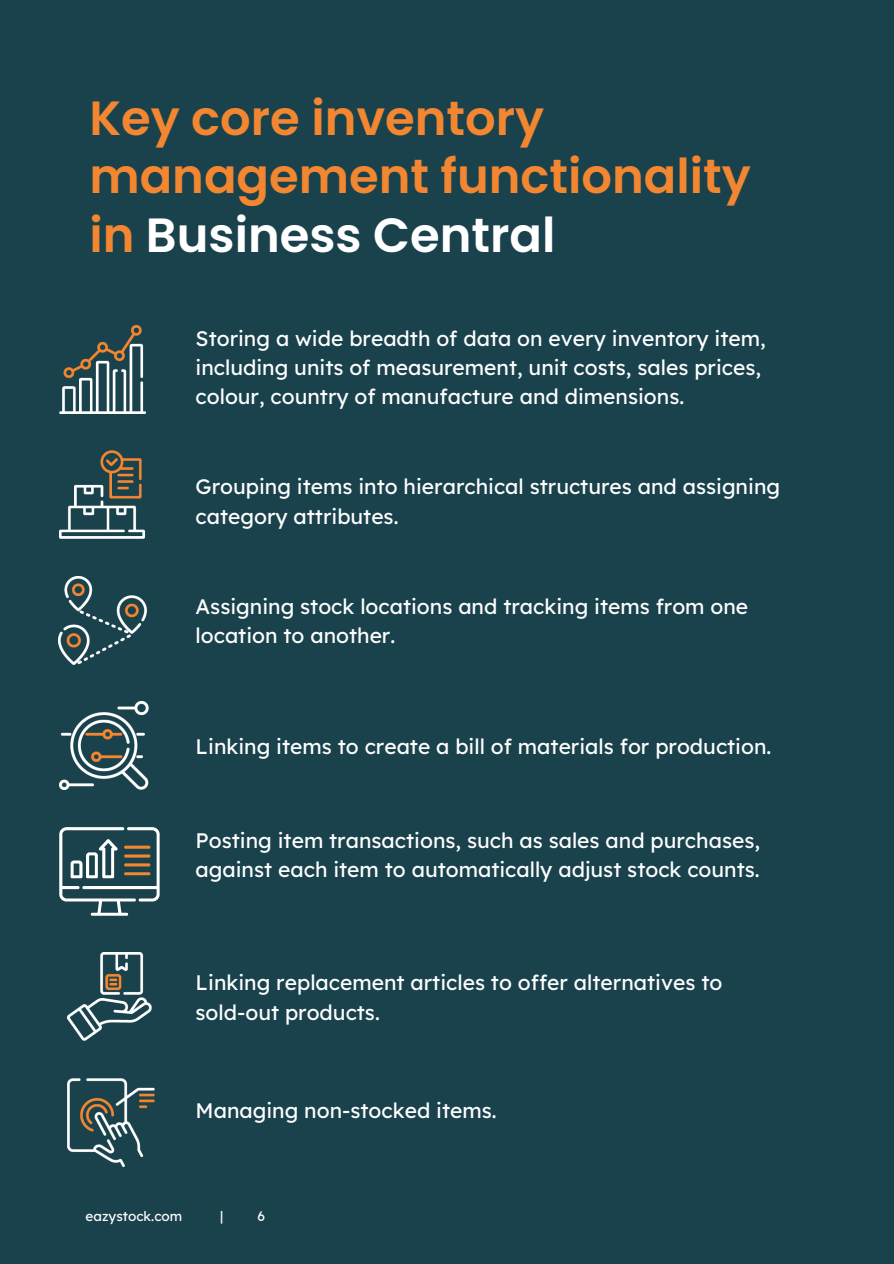
<style>
.page{position:relative;width:894px;height:1264px;background:#fff}
.page>*{position:absolute;margin:0;border:0;box-sizing:border-box;transform-origin:0 0}
.t1{font:600 48px/58.5px "Poppins";color:#f38630}
.t2{font:21px/29.2px "Lexend";color:#fff}
.t3{font:13.5px "Lexend";color:#fff}
.s1{color:#fff}
</style>
<div class="page">
<div style="left:0;top:0;width:893px;height:1263px;background:#1a424c"></div>
<img style="left:59px;top:325px;width:87px;height:88px">
<img style="left:59px;top:451px;width:86px;height:87px">
<img style="left:58px;top:576px;width:88px;height:88px">
<img style="left:59px;top:702px;width:89px;height:87px">
<img style="left:59px;top:827px;width:100px;height:88px">
<img style="left:67px;top:952px;width:84px;height:88px">
<img style="left:67px;top:1078px;width:88px;height:88px">
<p class="t1" style="left:89px;top:89px;width:662px">Key core inventory management functionality in <span class="s1">Business Central</span></p>
<p class="t2" style="left:195px;top:323px;width:571px">Storing a wide breadth of data on every inventory item, including units of measurement, unit costs, sales prices, colour, country of manufacture and dimensions.</p>
<h2 class="t2" style="left:195px;top:472px;width:586px">Grouping items into hierarchical structures and assigning category attributes.</h2>
<p class="t2" style="left:195px;top:591px;width:554px">Assigning stock locations and tracking items from one location to another.</p>
<h2 class="t2" style="left:195px;top:731px;width:577px">Linking items to create a bill of materials for production.</h2>
<p class="t2" style="left:195px;top:825px;width:565px">Posting item transactions, such as sales and purchases, against each item to automatically adjust stock counts.</p>
<h2 class="t2" style="left:195px;top:967px;width:528px">Linking replacement articles to offer alternatives to sold-out products.</h2>
<p class="t2" style="left:195px;top:1095px;width:302px">Managing non-stocked items.</p>
<p class="t3" style="left:86px;top:1206px;width:98px">eazystock.com</p>
<p class="t3" style="left:220px;top:1206px;width:5px">|</p>
<p class="t3" style="left:257px;top:1206px;width:9px">6</p>
</div>
